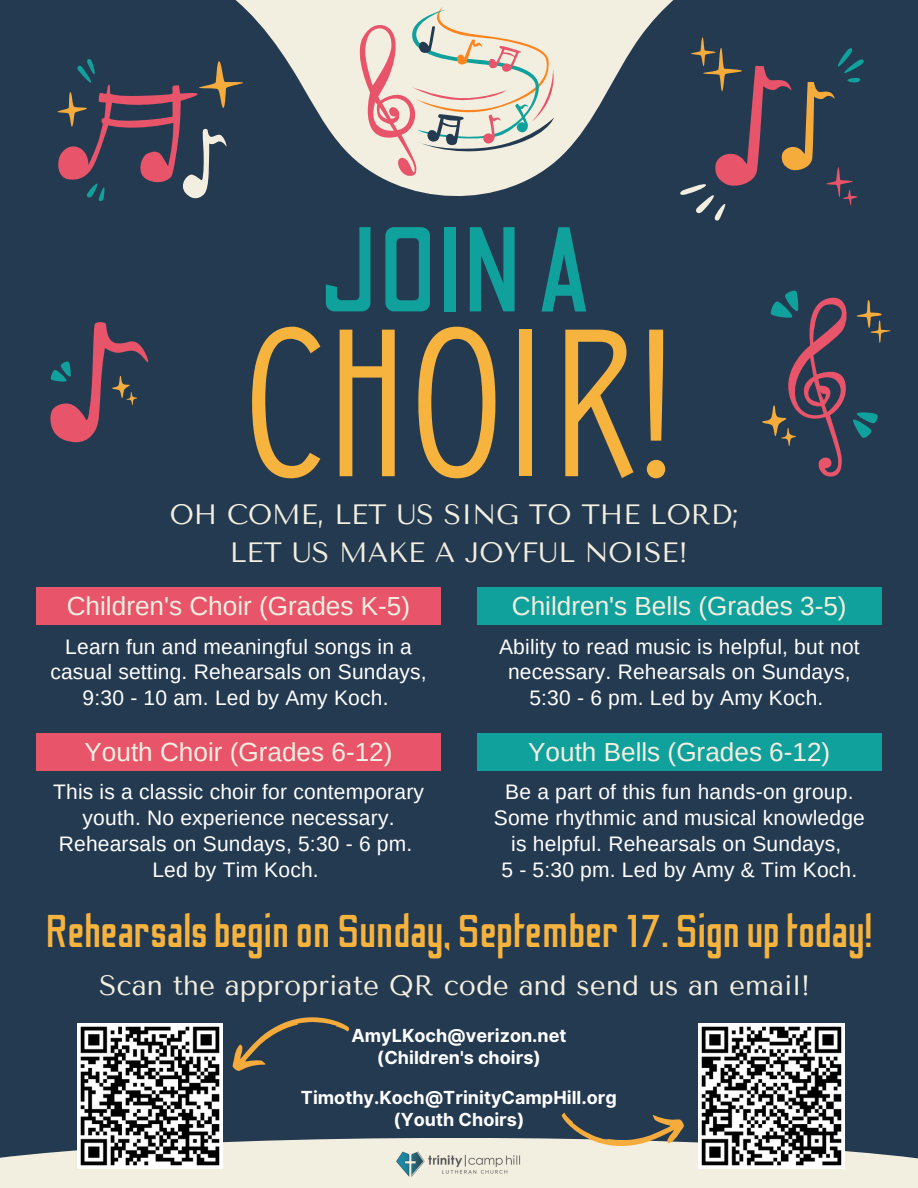
<style>
.page{position:relative;width:918px;height:1188px;background:#243a50}
.page>*{position:absolute;margin:0;border:0;box-sizing:border-box;transform-origin:0 0}
.t1{font:209.4px "Donau Uppercase Neue";color:#f6b33e}
.t2{font:120.45px "Odibee Sans";color:#10a19d}
.t3{font:45.6px "Odibee Sans";color:#f6b33e}
.t4{font:27.9px "Tenor Sans";color:#f3efe0}
.t5{font:26.1px "Arimo";color:#f3efe0}
.t6{font:21px/25.8px "Arimo";letter-spacing:.01em;color:#fff;text-align:center}
.t7{font:700 18px/21.3px "Inter";color:#fff;text-align:center}
</style>
<div class="page">
<svg style="left:235px;top:0;width:439px;height:197px"></svg>
<svg style="left:354px;top:7px;width:205px;height:170px;background:#e4d6ca"></svg>
<div style="left:0;top:1138px;width:918px;height:50px;background:#f3efe0"></div>
<div style="left:36px;top:588px;width:405px;height:37px;background:#e8546a"></div>
<svg style="left:762px;top:290px;width:129px;height:187px"></svg>
<svg style="left:50px;top:322px;width:99px;height:121px"></svg>
<svg style="left:57px;top:57px;width:187px;height:144px"></svg>
<svg style="left:680px;top:37px;width:184px;height:184px"></svg>
<img style="left:396px;top:1151px;width:125px;height:26px">
<div style="left:477px;top:588px;width:405px;height:37px;background:#10a19d"></div>
<div style="left:36px;top:733px;width:405px;height:38px;background:#e8546a"></div>
<div style="left:477px;top:733px;width:405px;height:38px;background:#10a19d"></div>
<img style="left:77px;top:1023px;width:145px;height:145px">
<img style="left:699px;top:1023px;width:145px;height:145px">
<svg style="left:561px;top:1113px;width:124px;height:33px"></svg>
<svg style="left:232px;top:1017px;width:118px;height:54px"></svg>
<p class="t2" style="left:318px;top:208px;width:274px">JOIN A</p>
<p class="t1" style="left:245px;top:274px;width:429px">CHOIR!</p>
<p class="t4" style="left:170px;top:498px;width:570px">OH COME, LET US SING TO THE LORD;</p>
<p class="t4" style="left:230px;top:536px;width:460px">LET US MAKE A JOYFUL NOISE!</p>
<p class="t5" style="left:67px;top:592px;width:345px">Children's Choir (Grades K-5)</p>
<p class="t6" style="left:50px;top:633px;width:378px">Learn fun and meaningful songs in a casual setting. Rehearsals on Sundays,<br>9:30 - 10 am. Led by Amy Koch.</p>
<p class="t5" style="left:84px;top:737px;width:310px">Youth Choir (Grades 6-12)</p>
<p class="t6" style="left:53px;top:779px;width:372px">This is a classic choir for contemporary youth. No experience necessary.<br>Rehearsals on Sundays, 5:30 - 6 pm.</p>
<p class="t6" style="left:152px;top:856px;width:168px">Led by Tim Koch.</p>
<p class="t5" style="left:512px;top:592px;width:336px">Children's Bells (Grades 3-5)</p>
<p class="t6" style="left:499px;top:633px;width:362px">Ability to read music is helpful, but not necessary. Rehearsals on Sundays,<br>5:30 - 6 pm. Led by Amy Koch.</p>
<p class="t5" style="left:528px;top:737px;width:304px">Youth Bells (Grades 6-12)</p>
<p class="t6" style="left:494px;top:779px;width:373px">Be a part of this fun hands-on group.<br>Some rhythmic and musical knowledge is helpful. Rehearsals on Sundays,</p>
<p class="t6" style="left:501px;top:856px;width:357px">5 - 5:30 pm. Led by Amy &amp; Tim Koch.</p>
<p class="t3" style="left:45px;top:908px;width:829px">Rehearsalsbeginon Sunday, September17. Signuptoday!</p>
<p class="t4" style="left:99px;top:969px;width:713px">Scan the appropriate QR code and send us an email!</p>
<p class="t7" style="left:351px;top:1025px;width:217px">AmyLKoch@verizon.net (Children's choirs)</p>
<p class="t7" style="left:301px;top:1087px;width:318px">Timothy.Koch@TrinityCampHill.org (Youth Choirs)</p>
</div>
